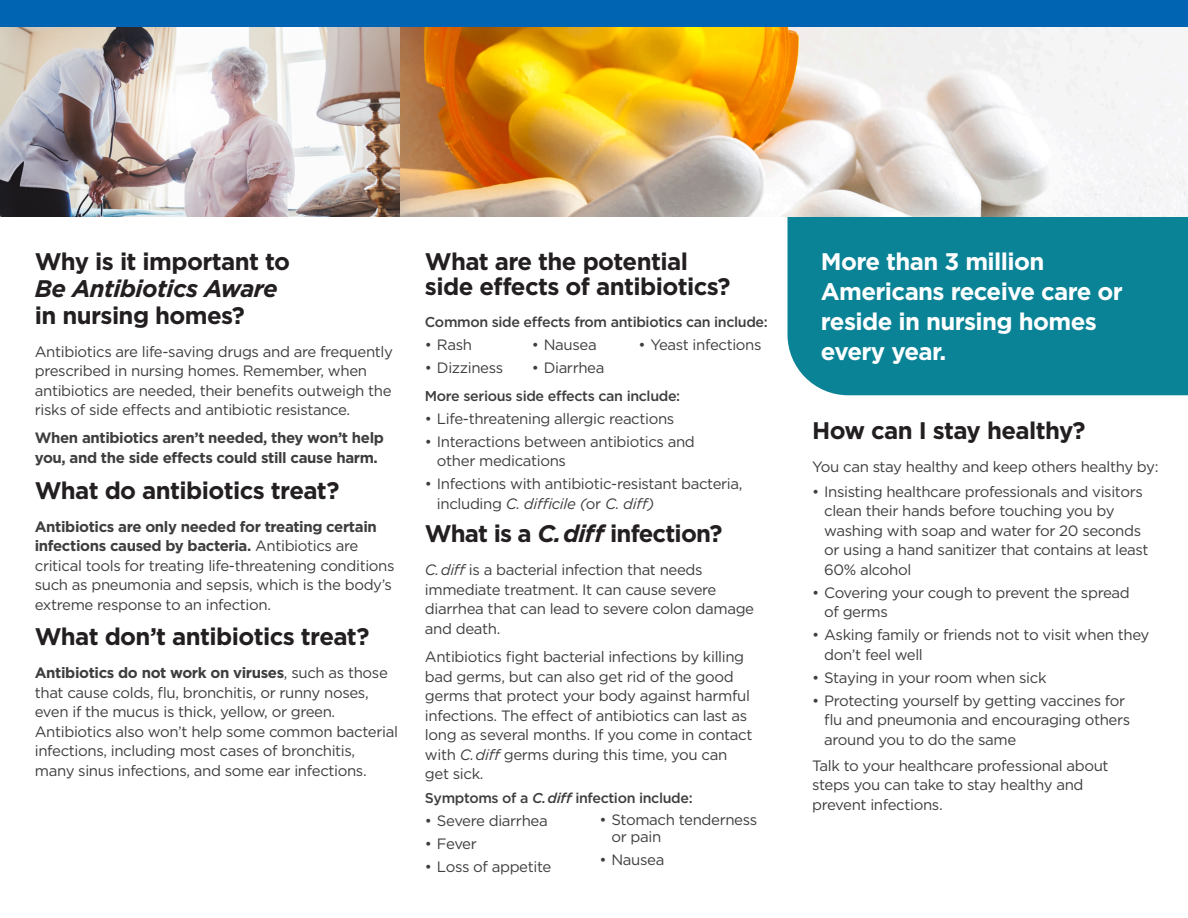
<style>
.page{position:relative;width:1188px;height:918px;background:#fff}
.page>*{position:absolute;margin:0;border:0;box-sizing:border-box;transform-origin:0 0}
.SubHead_smaller{font:700 24px/27px "Gotham";letter-spacing:-.025em;color:#231f20}
.Call_Out_box{font:700 24px/30px "Gotham";letter-spacing:-.025em;color:#fff}
.Body_Copy{font:15px/19.5px "Gotham";letter-spacing:-.025em;color:#3e3e3f}
.Body_Copy-2{font:700 15px/19.5px "Gotham";letter-spacing:-.025em;color:#3e3e3f}
.Under_tiny_sub_heads{font:500 14.25px "Gotham";letter-spacing:-.025em;color:#3e3e3f}
.s1{font-style:italic}
.s2{font-weight:700}
</style>
<div class="page">
<div style="left:787px;top:217px;width:401px;height:178px;background:#0b8396"></div>
<img style="left:0;top:27px;width:1188px;height:190px">
<div style="left:0;top:0;width:1188px;height:27px;background:#0164b2"></div>
<p class="SubHead_smaller" style="left:35px;top:248px;width:257px">Why is it important to<br><span class="s1">Be Antibiotics Aware </span>in nursing homes?</p>
<p class="Body_Copy" style="left:35px;top:341px;width:360px">Antibiotics are life-saving drugs and are frequently prescribed in nursing homes. Remember, when antibiotics are needed, their benefits outweigh the risks of side effects and antibiotic resistance.</p>
<p class="Body_Copy-2" style="left:35px;top:428px;width:351px">When antibiotics aren’t needed, they won’t help you, and the side effects could still cause harm.</p>
<p class="SubHead_smaller" style="left:35px;top:476px;width:306px">What do antibiotics treat?</p>
<p class="Body_Copy" style="left:35px;top:516px;width:361px"><span class="s2">Antibiotics are only needed for treating certain infections caused by bacteria.</span> Antibiotics are critical tools for treating life-threatening conditions such as pneumonia and sepsis, which is the body’s extreme response to an infection.</p>
<p class="SubHead_smaller" style="left:35px;top:623px;width:336px">What don’t antibiotics treat?</p>
<p class="Body_Copy" style="left:35px;top:663px;width:365px"><span class="s2">Antibiotics do not work on viruses</span>, such as those that cause colds, flu, bronchitis, or runny noses, even if the mucus is thick, yellow, or green.<br>Antibiotics also won’t help some common bacterial infections, including most cases of bronchitis, many sinus infections, and some ear infections.</p>
<p class="SubHead_smaller" style="left:425px;top:248px;width:307px;line-height:25.5px">What are the potential side effects of antibiotics?</p>
<p class="Under_tiny_sub_heads" style="left:425px;top:312px;width:344px">Common side effects from antibiotics can include:</p>
<p class="Body_Copy" style="left:425px;top:334px;width:49px">• Rash</p>
<p class="Body_Copy" style="left:425px;top:357px;width:80px">• Dizziness</p>
<p class="Under_tiny_sub_heads" style="left:425px;top:387px;width:257px">More serious side effects can include:</p>
<p class="Body_Copy" style="left:425px;top:409px;width:251px">• Life-threatening allergic reactions</p>
<p class="Body_Copy" style="left:437px;top:432px;width:259px;text-indent:-12px">• Interactions between antibiotics and other medications</p>
<p class="Body_Copy" style="left:437px;top:474px;width:307px;text-indent:-12px">• Infections with antibiotic-resistant bacteria, including <span class="s1">C. difficile (</span>or <span class="s1">C. diff)</span></p>
<p class="SubHead_smaller" style="left:425px;top:520px;width:299px">What is a <span class="s1">C.diff</span> infection?</p>
<p class="Body_Copy" style="left:425px;top:560px;width:331px"><span class="s1">C.diff</span> is a bacterial infection that needs immediate treatment. It can cause severe diarrhea that can lead to severe colon damage and death.</p>
<p class="Body_Copy" style="left:425px;top:647px;width:329px">Antibiotics fight bacterial infections by killing bad germs, but can also get rid of the good germs that protect your body against harmful infections. The effect of antibiotics can last as long as several months. If you come in contact with <span class="s1">C.diff</span> germs during this time, you can get sick.</p>
<p class="Under_tiny_sub_heads" style="left:425px;top:788px;width:269px">Symptoms of a <span class="s1">C.diff</span> infection include:</p>
<p class="Body_Copy" style="left:425px;top:810px;width:124px">• Severe diarrhea</p>
<p class="Body_Copy" style="left:425px;top:833px;width:53px">• Fever</p>
<p class="Body_Copy" style="left:425px;top:856px;width:128px">• Loss of appetite</p>
<p class="Body_Copy" style="left:638px;top:334px;width:125px">• Yeast infections</p>
<p class="Body_Copy" style="left:532px;top:334px;width:66px">• Nausea</p>
<p class="Body_Copy" style="left:532px;top:357px;width:74px">• Diarrhea</p>
<p class="Body_Copy" style="left:611px;top:811px;width:147px;line-height:16.5px;text-indent:-12px">• Stomach tenderness or pain</p>
<p class="Body_Copy" style="left:599px;top:849px;width:66px">• Nausea</p>
<p class="Call_Out_box" style="left:821px;top:246px;width:304px">More than 3 million<br>Americans receive care or reside in nursing homes every year.</p>
<p class="SubHead_smaller" style="left:812px;top:417px;width:275px">How can I stay healthy?</p>
<p class="Body_Copy" style="left:812px;top:456px;width:348px">You can stay healthy and keep others healthy by:</p>
<p class="Body_Copy" style="left:824px;top:482px;width:326px;text-indent:-12px">• Insisting healthcare professionals and visitors clean their hands before touching you by washing with soap and water for 20 seconds or using a hand sanitizer that contains at least 60% alcohol</p>
<p class="Body_Copy" style="left:824px;top:583px;width:307px;text-indent:-12px">• Covering your cough to prevent the spread of germs</p>
<p class="Body_Copy" style="left:824px;top:625px;width:327px;text-indent:-12px">• Asking family or friends not to visit when they don’t feel well</p>
<p class="Body_Copy" style="left:812px;top:668px;width:236px">• Staying in your room when sick</p>
<p class="Body_Copy" style="left:824px;top:691px;width:308px;text-indent:-12px">• Protecting yourself by getting vaccines for flu and pneumonia and encouraging others around you to do the same</p>
<p class="Body_Copy" style="left:812px;top:755px;width:298px">Talk to your healthcare professional about steps you can take to stay healthy and prevent infections.</p>
</div>
